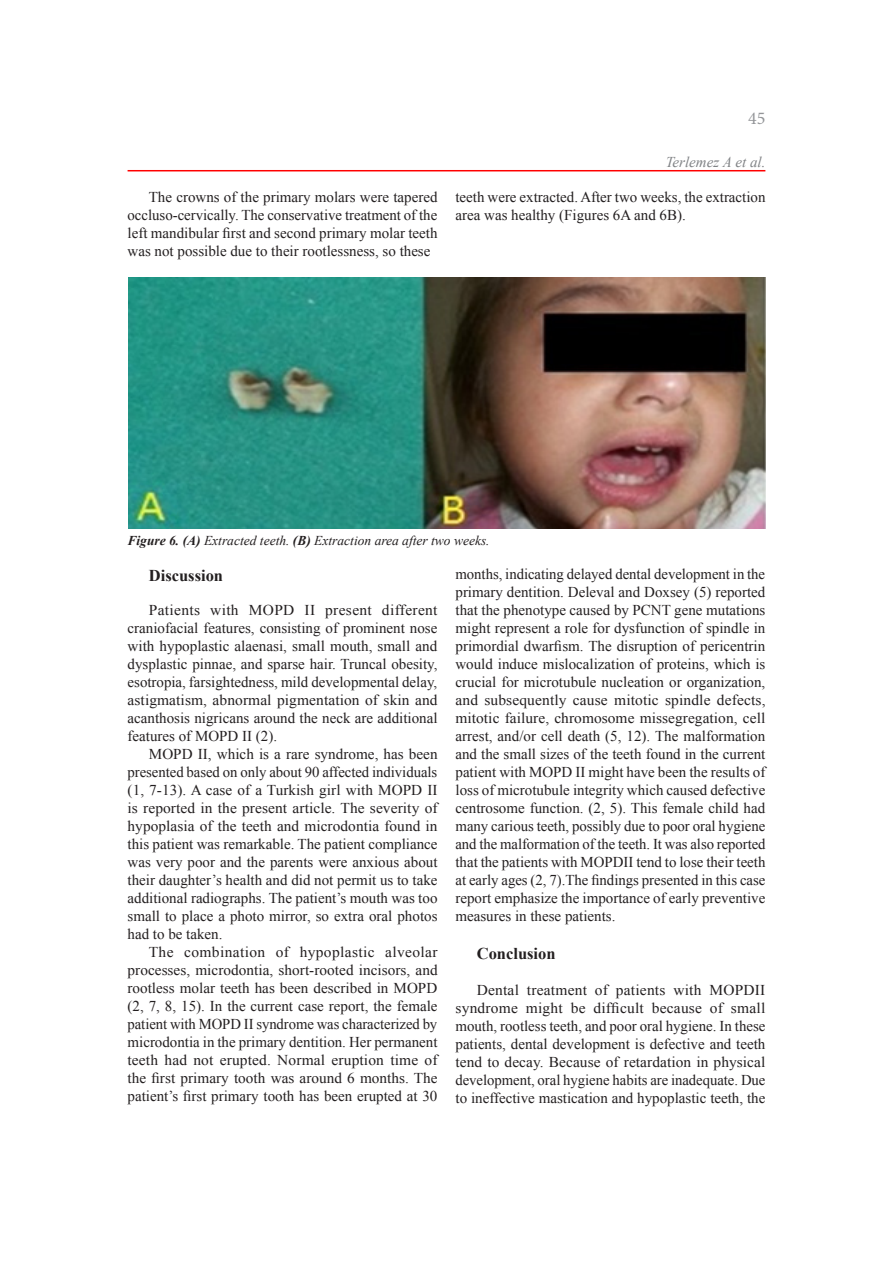
<style>
.page{position:relative;width:893px;height:1263px;background:#fff}
.page>*{position:absolute;margin:0;border:0;box-sizing:border-box;transform-origin:0 0}
.t1{font:18px "Minion Pro";color:#939598}
.Gövde-Eng{font:700 16.5px "Times New Roman";color:#231f20}
.Gövde-Eng-2{font:15px/18px "Times New Roman";color:#231f20;text-align:justify}
.t2{font:italic 15px "Times New Roman";color:#808285}
.Gövde-Eng-3{font:italic 13.5px "Times New Roman";color:#231f20}
.s1{font-weight:700}
</style>
<div class="page">
<hr style="left:128px;top:170px;width:637px;height:1px;background:#f00">
<img style="left:128px;top:277px;width:637px;height:252px">
<p class="t1" style="left:748px;top:106px;width:19px">45</p>
<p class="t2" style="left:666px;top:152px;width:101px">Terlemez A et al.</p>
<p class="Gövde-Eng-2" style="left:128px;top:187px;width:311px;text-indent:21px">The crowns of the primary molars were tapered occluso-cervically. The conservative treatment of the left mandibular first and second primary molar teeth was not possible due to their rootlessness, so these</p>
<p class="Gövde-Eng-2" style="left:455px;top:187px;width:312px">teeth were extracted. After two weeks, the extraction area was healthy (Figures 6A and 6B).</p>
<p class="Gövde-Eng-3" style="left:128px;top:531px;width:364px"><span class="s1">Figure 6. (A)</span> Extracted teeth. <span class="s1">(B)</span> Extraction area after two weeks.</p>
<p class="Gövde-Eng" style="left:149px;top:564px;width:76px">Discussion</p>
<p class="Gövde-Eng-2" style="left:128px;top:601px;width:312px;text-indent:21px">Patients with MOPD II present different craniofacial features, consisting of prominent nose with hypoplastic alaenasi, small mouth, small and dysplastic pinnae, and sparse hair. Truncal obesity, esotropia, farsightedness, mild developmental delay, astigmatism, abnormal pigmentation of skin and acanthosis nigricans around the neck are additional features of MOPD II (2).</p>
<p class="Gövde-Eng-2" style="left:128px;top:745px;width:312px;text-indent:21px">MOPD II, which is a rare syndrome, has been presented based on only about 90 affected individuals (1, 7-13). A case of a Turkish girl with MOPD II is reported in the present article. The severity of hypoplasia of the teeth and microdontia found in this patient was remarkable. The patient compliance was very poor and the parents were anxious about their daughter’s health and did not permit us to take additional radiographs. The patient’s mouth was too small to place a photo mirror, so extra oral photos had to be taken.</p>
<p class="Gövde-Eng-2" style="left:128px;top:943px;width:312px;text-indent:21px">The combination of hypoplastic alveolar processes, microdontia, short-rooted incisors, and rootless molar teeth has been described in MOPD (2, 7, 8, 15). In the current case report, the female patient with MOPD II syndrome was characterized by microdontia in the primary dentition. Her permanent teeth had not erupted. Normal eruption time of the first primary tooth was around 6 months. The patient’s first primary tooth has been erupted at 30</p>
<p class="Gövde-Eng-2" style="left:455px;top:565px;width:312px">months, indicating delayed dental development in the primary dentition. Deleval and Doxsey (5) reported that the phenotype caused by PCNT gene mutations might represent a role for dysfunction of spindle in primordial dwarfism. The disruption of pericentrin would induce mislocalization of proteins, which is crucial for microtubule nucleation or organization, and subsequently cause mitotic spindle defects, mitotic failure, chromosome missegregation, cell arrest, and/or cell death (5, 12). The malformation and the small sizes of the teeth found in the current patient with MOPD II might have been the results of loss of microtubule integrity which caused defective centrosome function. (2, 5). This female child had many carious teeth, possibly due to poor oral hygiene and the malformation of the teeth. It was also reported that the patients with MOPDII tend to lose their teeth at early ages (2, 7).The findings presented in this case report emphasize the importance of early preventive measures in these patients.</p>
<p class="Gövde-Eng" style="left:477px;top:942px;width:80px">Conclusion</p>
<p class="Gövde-Eng-2" style="left:455px;top:980px;width:311px;text-indent:21px">Dental treatment of patients with MOPDII syndrome might be difficult because of small mouth, rootless teeth, and poor oral hygiene. In these patients, dental development is defective and teeth tend to decay. Because of retardation in physical development, oral hygiene habits are inadequate. Due to ineffective mastication and hypoplastic teeth, the</p>
</div>
